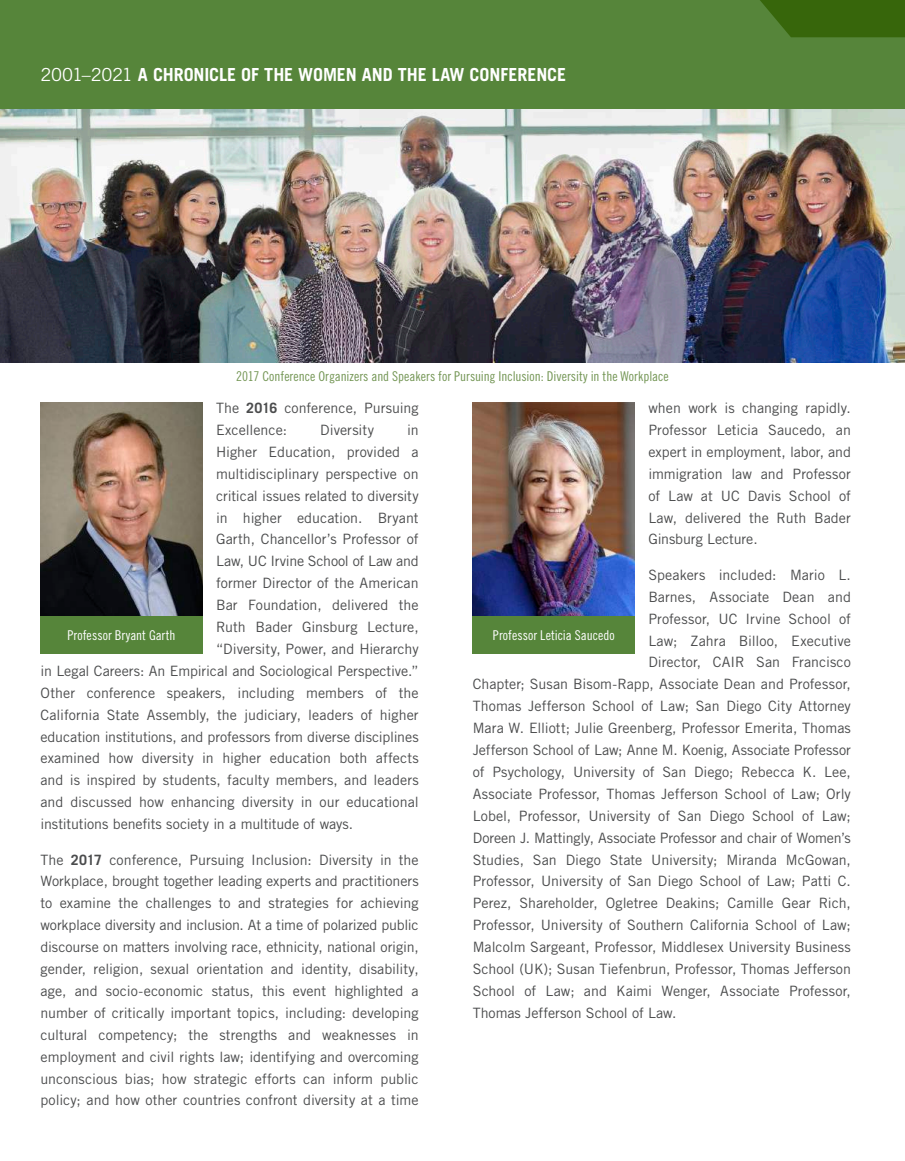
<style>
.page{position:relative;width:905px;height:1161px;background:#fff}
.page>*{position:absolute;margin:0;border:0;box-sizing:border-box;transform-origin:0 0}
.t1{font:700 18px "Trade Gothic LT Std";letter-spacing:-.005em;color:#fff}
.t2{font:14.25px/21.9px "Trade Gothic LT Std";color:#4b4c4d;text-align:justify}
.t3{font:14.25px "Trade Gothic LT Std";letter-spacing:-.02em;color:#4b4c4d}
.t4{font:13.5px "Trade Gothic LT Std Cn 18";color:#749655}
.t5{font:13.5px "Trade Gothic LT Std Cn 18";letter-spacing:.005em;color:#fff}
.s1{font-weight:400}
.s2{font-weight:700}
</style>
<div class="page">
<img style="left:0;top:109px;width:904px;height:254px">
<div style="left:0;top:0;width:904px;height:109px;background:#56853a"></div>
<img style="left:40px;top:403px;width:162px;height:213px">
<div style="left:40px;top:616px;width:162px;height:38px;background:#56853a"></div>
<img style="left:472px;top:403px;width:162px;height:213px">
<div style="left:472px;top:616px;width:162px;height:38px;background:#56853a"></div>
<svg style="left:760px;top:0;width:144px;height:37px;background:#3a690f"></svg>
<p class="t1" style="left:40px;top:64px;width:527px"><span class="s1">2001–2021</span> A CHRONICLE OF THE WOMEN AND THE LAW CONFERENCE</p>
<p class="t4" style="left:236px;top:369px;width:434px">2017 Conference Organizers and Speakers for Pursuing Inclusion: Diversity in the Workplace</p>
<p class="t2" style="left:216px;top:397px;width:204px">The <span class="s2">2016</span> conference, Pursuing<br>Excellence:</p>
<p class="t2" style="left:648px;top:397px;width:204px">when work is changing rapidly.<br>Professor Leticia Saucedo, an expert in employment, labor, and immigration law and Professor of Law at UC Davis School of Law, delivered the Ruth Bader Ginsburg Lecture.</p>
<p class="t2" style="left:648px;top:564px;width:204px">Speakers included: Mario L.</p>
<p class="t2" style="left:648px;top:586px;width:204px">Barnes, Associate Dean and</p>
<p class="t2" style="left:648px;top:607px;width:204px">Professor, UC Irvine School of</p>
<p class="t2" style="left:648px;top:629px;width:204px">Law; Zahra Billoo, Executive</p>
<p class="t2" style="left:648px;top:651px;width:204px">Director, CAIR San Francisco</p>
<p class="t2" style="left:472px;top:673px;width:379px">Chapter; Susan Bisom-Rapp, Associate Dean and Professor,</p>
<p class="t2" style="left:472px;top:695px;width:379px">Thomas Jefferson School of Law; San Diego City Attorney</p>
<p class="t2" style="left:472px;top:717px;width:379px">Mara W. Elliott; Julie Greenberg, Professor Emerita, Thomas</p>
<p class="t2" style="left:472px;top:739px;width:379px">Jefferson School of Law; Anne M. Koenig, Associate Professor</p>
<p class="t2" style="left:472px;top:761px;width:380px">of Psychology, University of San Diego; Rebecca K. Lee,</p>
<p class="t2" style="left:472px;top:783px;width:379px">Associate Professor, Thomas Jefferson School of Law; Orly</p>
<p class="t2" style="left:472px;top:805px;width:380px">Lobel, Professor, University of San Diego School of Law;</p>
<p class="t2" style="left:472px;top:826px;width:379px">Doreen J. Mattingly, Associate Professor and chair of Women’s</p>
<p class="t2" style="left:472px;top:848px;width:380px">Studies, San Diego State University; Miranda McGowan,</p>
<p class="t2" style="left:472px;top:870px;width:380px">Professor, University of San Diego School of Law; Patti C.</p>
<p class="t2" style="left:472px;top:892px;width:379px">Perez, Shareholder, Ogletree Deakins; Camille Gear Rich,</p>
<p class="t2" style="left:472px;top:914px;width:379px">Professor, University of Southern California School of Law;</p>
<p class="t2" style="left:472px;top:936px;width:379px">Malcolm Sargeant, Professor, Middlesex University Business</p>
<p class="t2" style="left:472px;top:958px;width:380px">School (UK); Susan Tiefenbrun, Professor, Thomas Jefferson</p>
<p class="t2" style="left:472px;top:980px;width:380px">School of Law; and Kaimi Wenger, Associate Professor,</p>
<p class="t2" style="left:472px;top:1002px;width:205px">Thomas Jefferson School of Law.</p>
<p class="t2" style="left:320px;top:419px;width:55px">Diversity</p>
<p class="t2" style="left:407px;top:419px;width:13px">in</p>
<p class="t2" style="left:216px;top:441px;width:204px">Higher Education, provided a</p>
<p class="t2" style="left:216px;top:463px;width:204px">multidisciplinary perspective on</p>
<p class="t2" style="left:216px;top:484px;width:204px">critical issues related to diversity</p>
<p class="t2" style="left:216px;top:506px;width:204px">in higher education. Bryant</p>
<p class="t2" style="left:216px;top:528px;width:204px">Garth, Chancellor’s Professor of</p>
<p class="t3" style="left:216px;top:553px;width:204px">Law, UC Irvine School of Law and</p>
<p class="t2" style="left:216px;top:572px;width:204px">former Director of the American</p>
<p class="t2" style="left:216px;top:594px;width:204px">Bar Foundation, delivered the</p>
<p class="t2" style="left:216px;top:616px;width:204px">Ruth Bader Ginsburg Lecture,</p>
<p class="t2" style="left:216px;top:638px;width:204px">“Diversity, Power, and Hierarchy</p>
<p class="t2" style="left:40px;top:660px;width:380px">in Legal Careers: An Empirical and Sociological Perspective.”</p>
<p class="t2" style="left:40px;top:682px;width:379px">Other conference speakers, including members of the</p>
<p class="t2" style="left:40px;top:703px;width:380px">California State Assembly, the judiciary, leaders of higher</p>
<p class="t2" style="left:40px;top:725px;width:380px">education institutions, and professors from diverse disciplines</p>
<p class="t2" style="left:40px;top:747px;width:379px">examined how diversity in higher education both affects</p>
<p class="t2" style="left:40px;top:769px;width:380px">and is inspired by students, faculty members, and leaders</p>
<p class="t2" style="left:40px;top:791px;width:379px">and discussed how enhancing diversity in our educational</p>
<p class="t2" style="left:40px;top:813px;width:314px">institutions benefits society in a multitude of ways.</p>
<p class="t2" style="left:40px;top:848px;width:380px">The <span class="s2">2017</span> conference, Pursuing Inclusion: Diversity in the Workplace, brought together leading experts and practitioners to examine the challenges to and strategies for achieving workplace diversity and inclusion. At a time of polarized public discourse on matters involving race, ethnicity, national origin, gender, religion, sexual orientation and identity, disability, age, and socio-economic status, this event highlighted a number of critically important topics, including: developing cultural competency; the strengths and weaknesses in employment and civil rights law; identifying and overcoming unconscious bias; how strategic efforts can inform public policy; and how other countries confront diversity at a time</p>
<p class="t5" style="left:67px;top:627px;width:110px">Professor Bryant Garth</p>
<p class="t5" style="left:493px;top:627px;width:123px">Professor Leticia Saucedo</p>
</div>
